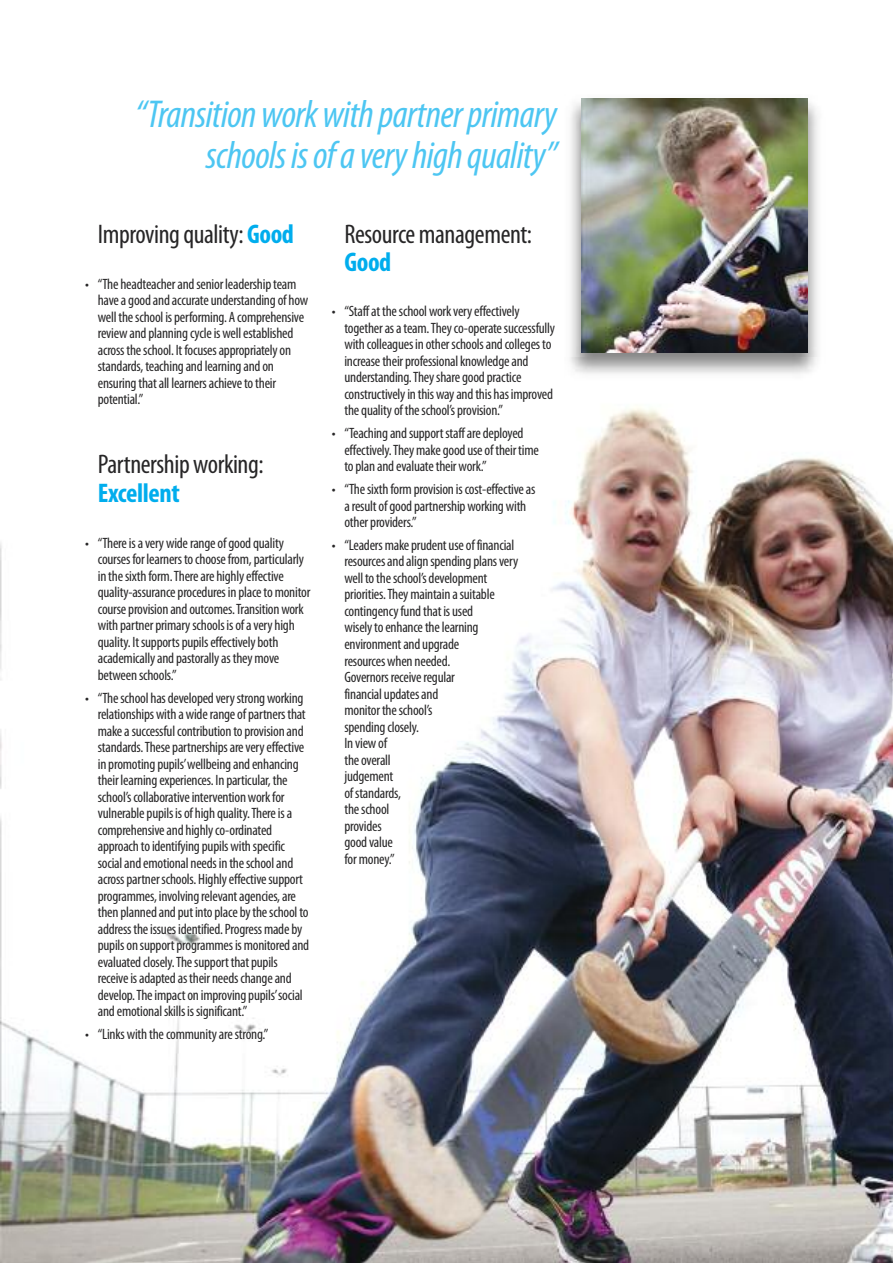
<style>
.page{position:relative;width:893px;height:1263px;background:#fff}
.page>*{position:absolute;margin:0;border:0;box-sizing:border-box;transform-origin:0 0}
.t1{font:italic condensed 39px/40.5px "Myriad Pro";letter-spacing:-.015em;color:#4dc6f2;text-align:right}
.t2{font:condensed 27px "Myriad Pro";letter-spacing:-.015em;color:#272627}
.t3{font:700 condensed 27px "Myriad Pro";letter-spacing:-.015em;color:#00aded}
.t4{font:condensed 15px/16.5px "Myriad Pro";letter-spacing:-.015em;color:#272627}
.s1{font-weight:700;color:#00aded}
</style>
<div class="page">
<img style="left:1px;top:407px;width:892px;height:856px">
<img style="left:570px;top:102px;width:248px;height:272px">
<img style="left:581px;top:98px;width:227px;height:255px">
<h1 class="t1" style="left:136px;top:97px;width:423px">“Transitionworkwithpartnerprimary schoolsisofaveryhighquality”</h1>
<h2 class="t2" style="left:98px;top:225px;width:198px">Improvingquality: <span class="s1">Good</span></h2>
<p class="t4" style="left:98px;top:277px;width:212px;text-indent:-13px">• “The headteacherandsenior leadershipteam haveagoodandaccurateunderstandingof how welltheschool isperforming. A comprehensive reviewandplanningcycleiswellestablished acrosstheschool. Itfocusesappropriatelyon standards,teachingandlearningandon ensuringthatall learnersachievetotheir potential.”</p>
<h2 class="t2" style="left:98px;top:455px;width:167px">Partnershipworking:</h2>
<h2 class="t3" style="left:98px;top:483px;width:83px">Excellent</h2>
<p class="t4" style="left:98px;top:536px;width:214px;text-indent:-13px">• “Thereisaverywiderangeofgoodquality coursesfor learnerstochoosefrom,particularly in thesixth form.Thereare highlyeffective quality-assuranceproceduresin placetomonitor courseprovision andoutcomes.Transitionwork with partnerprimaryschoolsisofavery high quality. Itsupportspupilseffectivelyboth academicallyandpastorallyastheymove between schools.”</p>
<p class="t4" style="left:98px;top:691px;width:213px;text-indent:-13px">• “Theschool hasdevelopedverystrongworking relationshipswith awiderangeofpartnersthat makeasuccessfulcontribution toprovision and standards.Thesepartnershipsareveryeffective in promotingpupils’wellbeingandenhancing their learningexperiences. In particular,the school’scollaborativeinterventionworkfor vulnerablepupilsisof high quality.Thereisa comprehensiveand highlyco-ordinated approach toidentifyingpupilswith specific socialandemotional needsin theschooland acrosspartnerschools. Highlyeffectivesupport programmes, involvingrelevantagencies,are then plannedandputintoplacebytheschoolto addresstheissuesidentified.Progressmadeby pupilson supportprogrammesismonitoredand evaluatedclosely.Thesupportthatpupils receiveisadaptedastheir needschangeand develop.Theimpacton improvingpupils’social andemotionalskillsissignificant.”</p>
<p class="t4" style="left:85px;top:1027px;width:185px">• “Linkswith thecommunityarestrong.”</p>
<h2 class="t2" style="left:344px;top:225px;width:189px">Resourcemanagement:</h2>
<h2 class="t3" style="left:344px;top:252px;width:48px">Good</h2>
<p class="t4" style="left:344px;top:304px;width:212px;text-indent:-13px">• “Staffattheschoolworkveryeffectively togetherasateam.Theyco-operatesuccessfully with colleaguesin otherschoolsandcollegesto increasetheirprofessionalknowledgeand understanding.Theysharegoodpractice constructivelyin thiswayandthis hasimproved thequalityoftheschool’sprovision.”</p>
<p class="t4" style="left:344px;top:426px;width:196px;text-indent:-13px">• “Teachingandsupportstaffaredeployed effectively.Theymakegooduseoftheirtime toplan andevaluatetheirwork.”</p>
<p class="t4" style="left:344px;top:482px;width:193px;text-indent:-13px">• “Thesixth formprovision iscost-effectiveas aresultofgoodpartnershipworkingwith otherproviders.”</p>
<p class="t4" style="left:344px;top:538px;width:175px;text-indent:-13px">• “Leadersmakeprudentuseof financial resourcesandalign spendingplansvery welltotheschool’sdevelopment priorities.Theymaintain asuitable contingencyfundthatisused wiselytoenhancethelearning environmentandupgrade resourceswhen needed.<br>Governorsreceiveregular financialupdatesand monitortheschool’s<br>spendingclosely.<br>In viewof<br>theoverall<br>judgement<br>ofstandards,<br>theschool<br>provides<br>goodvalue<br>formoney.”</p>
</div>
